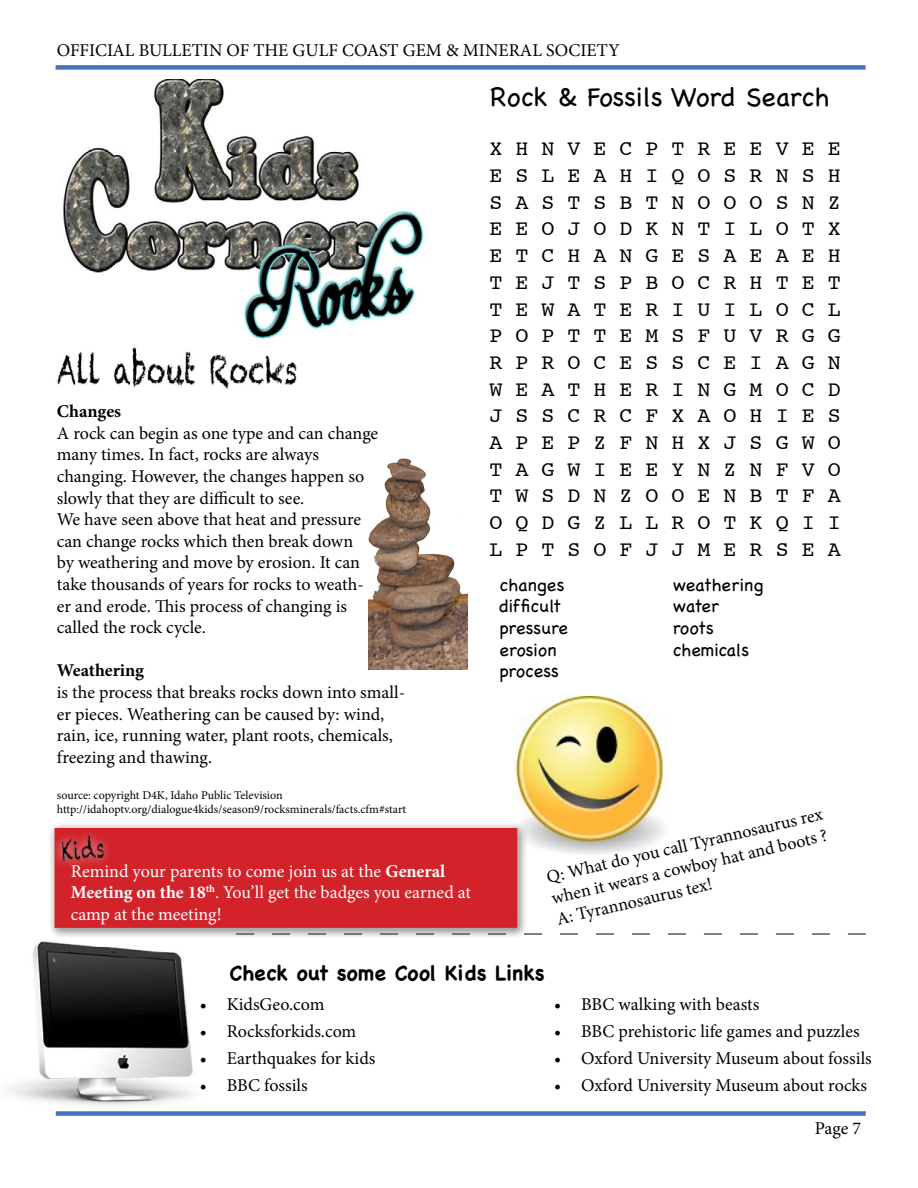
<style>
.page{position:relative;width:918px;height:1188px;background:#fff}
.page>*{position:absolute;margin:0;border:0;box-sizing:border-box;transform-origin:0 0}
.t1{font:27px "Chalkboard";color:#000}
.t2{font:21.75px/26.7px "Courier";color:#000;text-align:justify}
.t3{font:700 21px "Chalkboard";color:#000}
.t4{font:18px/21.6px "Minion Pro";letter-spacing:-.005em;color:#000}
.t5{font:18px/21.6px "Minion Pro";letter-spacing:-.005em;color:#fff}
.t6{font:18px/21.6px "Chalkboard";color:#000}
.t7{font:700 18px "Minion Pro";color:#000}
.t8{font:12px/14.4px "Minion Pro";color:#000}
.s1{font-weight:700}
</style>
<div class="page">
<div style="left:56px;top:65px;width:810px;height:5px;background:#4673b8"></div>
<img style="left:63px;top:80px;width:361px;height:260px">
<img style="left:57px;top:346px;width:240px;height:43px">
<img style="left:513px;top:696px;width:151px;height:158px">
<img style="left:368px;top:458px;width:99px;height:212px">
<svg style="left:528px;top:934px;width:338px;height:1px"></svg>
<img style="left:12px;top:941px;width:182px;height:175px">
<div style="left:56px;top:1111px;width:810px;height:5px;background:#4673b8"></div>
<div style="left:45px;top:818px;width:482px;height:120px;background:#fff;opacity:.75"></div>
<div style="left:55px;top:828px;width:462px;height:100px;background:#d2232a;border:2px solid #d2232a"></div>
<svg style="left:50px;top:825px;width:64px;height:47px"></svg>
<img style="left:54px;top:829px;width:58px;height:38px">
<p class="t4" style="left:57px;top:40px;width:564px">OFFICIAL BULLETIN OF THE GULF COAST GEM &amp; MINERAL SOCIETY</p>
<h1 class="t1" style="left:490px;top:81px;width:341px">Rock &amp; Fossils Word Search</h1>
<p class="t7" style="left:57px;top:399px;width:66px">Changes</p>
<p class="t4" style="left:57px;top:422px;width:323px">A rock can begin as one type and can change many times. In fact, rocks are always changing. However, the changes happen so slowly that they are difficult to see.<br>We have seen above that heat and pressure can change rocks which then break down<br>by weathering and move by erosion. It can take thousands of years for rocks to weath&shy;er and erode. This process of changing is called the rock cycle.</p>
<p class="t7" style="left:57px;top:658px;width:89px">Weathering</p>
<p class="t4" style="left:57px;top:682px;width:350px">is the process that breaks rocks down into small&shy;er pieces. Weathering can be caused by: wind, rain, ice, running water, plant roots, chemicals, freezing and thawing.</p>
<p class="t8" style="left:57px;top:788px;width:351px">source: copyright D4K, Idaho Public Television http://idahoptv.org/dialogue4kids/season9/rocksminerals/facts.cfm#start</p>
<p class="t5" style="left:71px;top:860px;width:402px">Remind your parents to come join us at the <span class="s1">General<br>Meeting on the 18</span><sup>th</sup>. You’ll get the badges you earned at camp at the meeting!</p>
<p class="t2" style="left:489px;top:135px;width:353px">X H N V E C P T R E E V E E E S L E A H I Q O S R N S H S A S T S B T N O O O S N Z E E O J O D K N T I L O T X E T C H A N G E S A E A E H T E J T S P B O C R H T E T T E W A T E R I U I L O C L P O P T T E M S F U V R G G R P R O C E S S C E I A G N W E A T H E R I N G M O C D J S S C R C F X A O H I E S A P E P Z F N H X J S G W O T A G W I E E Y N Z N F V O T W S D N Z O O E N B T F A O Q D G Z L L R O T K Q I I L P T S O F J J M E R S E A</p>
<p class="t6" style="left:499px;top:574px;width:70px">changes difficult pressure erosion process</p>
<p class="t6" style="left:673px;top:574px;width:92px">weathering water roots chemicals</p>
<p class="t4" style="left:545px;top:867px;width:284px;text-align:justify;rotate:-13deg">Q: What do you call Tyrannosaurus rex when it wears a cowboy hat and boots ?<br>A: Tyrannosaurus tex!</p>
<p class="t3" style="left:230px;top:961px;width:316px">Check out some Cool Kids Links</p>
<p class="t4" style="left:200px;top:993px;width:126px">• KidsGeo.com</p>
<p class="t4" style="left:200px;top:1020px;width:158px">• Rocksforkids.com</p>
<p class="t4" style="left:200px;top:1047px;width:177px">• Earthquakes for kids</p>
<p class="t4" style="left:200px;top:1074px;width:110px">• BBC fossils</p>
<p class="t4" style="left:554px;top:993px;width:207px">• BBC walking with beasts</p>
<p class="t4" style="left:554px;top:1020px;width:307px">• BBC prehistoric life games and puzzles</p>
<p class="t4" style="left:554px;top:1047px;width:319px">• Oxford University Museum about fossils</p>
<p class="t4" style="left:554px;top:1074px;width:315px">• Oxford University Museum about rocks</p>
<p class="t4" style="left:815px;top:1117px;width:48px">Page 7</p>
</div>
